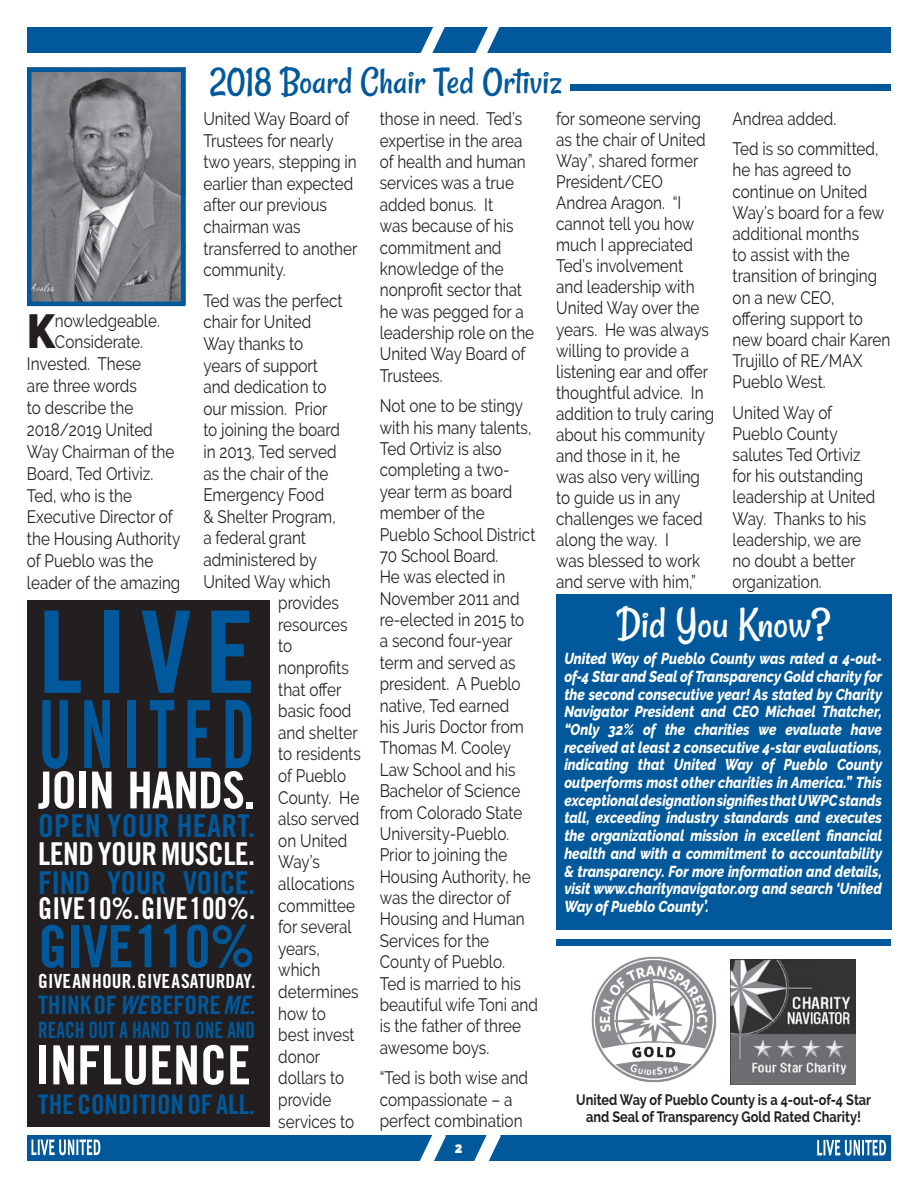
<style>
.page{position:relative;width:918px;height:1188px;background:#fff}
.page>*{position:absolute;margin:0;border:0;box-sizing:border-box;transform-origin:0 0}
.t1{font:114px "Trade Gothic Bold Cond Twenty";color:#01589a}
.t2{font:93.75px "Trade Gothic Bold Cond Twenty";letter-spacing:.12em;color:#01589a;scale:.72 1}
.t3{font:58.5px "Trade Gothic Bold Cond Twenty";letter-spacing:-.015em;color:#01589a}
.t4{font:54px "Trade Gothic Bold Cond Twenty";color:#fff}
.t5{font:51px "Trade Gothic Bold Cond Twenty";letter-spacing:-.02em;color:#fff}
.Text_11pt{font:900 47.55px "Raleway";color:#231f20;scale:.85 1}
.OTHER_UNITED_WAY_FUN{font:45px "Rancho";color:#fff}
.Headline_1{font:39px "Rancho";color:#01589a}
.t6{font:31.5px "Trade Gothic Bold Cond Twenty";letter-spacing:-.005em;color:#01589a}
.t7{font:31.5px "Trade Gothic Bold Cond Twenty";letter-spacing:-.02em;color:#fff}
.t8{font:30px "Trade Gothic Bold Cond Twenty";color:#fff;scale:.94 1}
.t9{font:27px "Trade Gothic Bold Cond Twenty";color:#01589a}
.t10{font:25.5px "Trade Gothic Bold Cond Twenty";letter-spacing:-.01em;color:#01589a}
.t11{font:22.5px "Trade Gothic Bold Cond Twenty";color:#01589a;scale:.86 1}
.t12{font:19.5px "Trade Gothic Bold Cond Twenty";letter-spacing:.01em;color:#fff}
.Text_11pt-2{font:18px/21.5px "Raleway";color:#231f20;scale:.85 1}
.OTHER_UNITED_WAY_FUN-2{font:italic 800 15.75px/17.7px "Raleway";color:#fff;text-align:justify;scale:.85 1}
.OTHER_UNITED_WAY_FUN-3{font:700 15px/17.7px "Raleway";color:#231f20;text-align:center;scale:.85 1}
.t13{font:900 15px "Raleway";color:#fff;scale:.85 1}
.s1{font-family:"Trade Gothic Bold Cond Twenty Obl"}
</style>
<div class="page">
<div style="left:27px;top:1135px;width:864px;height:26px;background:#01589a"></div>
<svg style="left:31px;top:1140px;width:69px;height:15px"></svg>
<svg style="left:817px;top:1140px;width:69px;height:16px"></svg>
<svg style="left:420px;top:1135px;width:26px;height:26px"></svg>
<svg style="left:474px;top:1135px;width:27px;height:26px"></svg>
<div style="left:27px;top:27px;width:864px;height:25px;background:#01589a"></div>
<svg style="left:421px;top:27px;width:24px;height:25px"></svg>
<svg style="left:476px;top:27px;width:24px;height:25px"></svg>
<div style="left:27px;top:600px;width:242px;height:527px;background:#231f20"></div>
<img style="left:32px;top:73px;width:148px;height:228px">
<div style="left:27px;top:68px;width:158px;height:238px;border:4px solid #01589a"></div>
<div style="left:570px;top:85px;width:321px;height:6px;background:#01589a"></div>
<img style="left:731px;top:960px;width:125px;height:125px">
<img style="left:591px;top:957px;width:125px;height:125px">
<div style="left:556px;top:940px;width:335px;height:6px;background:#01589a"></div>
<div style="left:556px;top:594px;width:335px;height:335px;background:#01589a"></div>
<p class="Headline_1" style="left:210px;top:58px;width:354px">2018 Board Chair Ted Ortiviz</p>
<p class="Text_11pt-2" style="left:203px;top:108px;width:183px">United Way Board of<br>Trustees for nearly two years, stepping in earlier than expected after our previous chairman was transferred to another community.</p>
<p class="Text_11pt-2" style="left:203px;top:290px;width:165px">Ted was the perfect</p>
<p class="Text_11pt-2" style="left:203px;top:311px;width:128px">chair for United</p>
<p class="Text_11pt-2" style="left:203px;top:333px;width:119px">Way thanks to</p>
<p class="Text_11pt-2" style="left:203px;top:354px;width:136px">years of support</p>
<p class="Text_11pt-2" style="left:203px;top:376px;width:146px">and dedication to</p>
<p class="Text_11pt-2" style="left:203px;top:398px;width:148px">our mission. Prior</p>
<p class="Text_11pt-2" style="left:203px;top:419px;width:162px">to joining the board</p>
<p class="Text_11pt-2" style="left:203px;top:441px;width:158px">in 2013, Ted served</p>
<p class="Text_11pt-2" style="left:203px;top:462px;width:149px">as the chair of the</p>
<p class="Text_11pt-2" style="left:203px;top:484px;width:144px">Emergency Food</p>
<p class="Text_11pt-2" style="left:203px;top:506px;width:157px">&amp; Shelter Program,</p>
<p class="Text_11pt-2" style="left:203px;top:527px;width:122px">a federal grant</p>
<p class="Text_11pt-2" style="left:203px;top:549px;width:135px">administered by</p>
<p class="Text_11pt-2" style="left:203px;top:570px;width:151px">United Way which</p>
<p class="Text_11pt-2" style="left:278px;top:592px;width:73px">provides</p>
<p class="Text_11pt-2" style="left:278px;top:614px;width:83px">resources</p>
<p class="Text_11pt-2" style="left:278px;top:635px;width:18px">to</p>
<p class="Text_11pt-2" style="left:278px;top:657px;width:85px">nonprofits</p>
<p class="Text_11pt-2" style="left:278px;top:678px;width:76px">that offer</p>
<p class="Text_11pt-2" style="left:278px;top:700px;width:88px">basic food</p>
<p class="Text_11pt-2" style="left:278px;top:722px;width:95px">and shelter</p>
<p class="Text_11pt-2" style="left:278px;top:743px;width:99px">to residents</p>
<p class="Text_11pt-2" style="left:278px;top:765px;width:81px">of Pueblo</p>
<p class="Text_11pt-2" style="left:278px;top:786px;width:97px">County. He</p>
<p class="Text_11pt-2" style="left:278px;top:808px;width:97px">also served</p>
<p class="Text_11pt-2" style="left:278px;top:830px;width:83px">on United</p>
<p class="Text_11pt-2" style="left:278px;top:851px;width:51px">Way’s</p>
<p class="Text_11pt-2" style="left:278px;top:873px;width:91px">allocations</p>
<p class="Text_11pt-2" style="left:278px;top:894px;width:92px">committee</p>
<p class="Text_11pt-2" style="left:278px;top:916px;width:88px">for several</p>
<p class="Text_11pt-2" style="left:278px;top:938px;width:50px">years,</p>
<p class="Text_11pt-2" style="left:278px;top:959px;width:51px">which</p>
<p class="Text_11pt-2" style="left:278px;top:981px;width:96px">determines</p>
<p class="Text_11pt-2" style="left:278px;top:1002px;width:58px">how to</p>
<p class="Text_11pt-2" style="left:278px;top:1024px;width:91px">best invest</p>
<p class="Text_11pt-2" style="left:278px;top:1046px;width:51px">donor</p>
<p class="Text_11pt-2" style="left:278px;top:1067px;width:79px">dollars to</p>
<p class="Text_11pt-2" style="left:278px;top:1089px;width:64px">provide</p>
<p class="Text_11pt-2" style="left:278px;top:1110px;width:91px">services to</p>
<p class="Text_11pt" style="left:27px;top:304px;width:34px">K</p>
<p class="Text_11pt-2" style="left:55px;top:310px;width:125px">nowledgeable.</p>
<p class="Text_11pt-2" style="left:55px;top:331px;width:105px">Considerate.</p>
<p class="Text_11pt-2" style="left:27px;top:353px;width:136px">Invested. These</p>
<p class="Text_11pt-2" style="left:27px;top:375px;width:131px">are three words</p>
<p class="Text_11pt-2" style="left:27px;top:397px;width:127px">to describe the</p>
<p class="Text_11pt-2" style="left:27px;top:419px;width:150px">2018/2019 United</p>
<p class="Text_11pt-2" style="left:27px;top:441px;width:175px">Way Chairman of the</p>
<p class="Text_11pt-2" style="left:27px;top:463px;width:150px">Board, Ted Ortiviz.</p>
<p class="Text_11pt-2" style="left:27px;top:484px;width:125px">Ted, who is the</p>
<p class="Text_11pt-2" style="left:27px;top:506px;width:173px">Executive Director of</p>
<p class="Text_11pt-2" style="left:27px;top:528px;width:182px">the Housing Authority</p>
<p class="Text_11pt-2" style="left:27px;top:550px;width:150px">of Pueblo was the</p>
<p class="Text_11pt-2" style="left:27px;top:572px;width:182px">leader of the amazing</p>
<p class="t1" style="left:38px;top:583px;width:218px">LIVE</p>
<p class="t2" style="left:38px;top:678px;width:303px">UNITED</p>
<p class="t5" style="left:38px;top:759px;width:219px">JOIN HANDS.</p>
<p class="t6" style="left:38px;top:807px;width:219px">OPEN YOUR HEART.</p>
<p class="t7" style="left:38px;top:835px;width:219px">LEND YOUR MUSCLE.</p>
<p class="t6" style="left:38px;top:864px;width:219px">FIND YOUR VOICE.</p>
<p class="t8" style="left:38px;top:890px;width:232px">GIVE 10%. GIVE 100%.</p>
<p class="t3" style="left:38px;top:911px;width:218px">GIVE 110%</p>
<p class="t12" style="left:38px;top:970px;width:219px">GIVE AN HOUR. GIVE A SATURDAY.</p>
<p class="t10" style="left:38px;top:989px;width:219px">THINK OF <span class="s1">WE</span> BEFORE <span class="s1">ME.</span></p>
<p class="t11" style="left:38px;top:1016px;width:254px">REACH OUT A HAND TO ONE AND</p>
<p class="t4" style="left:35px;top:1032px;width:217px">INFLUENCE</p>
<p class="t9" style="left:38px;top:1088px;width:219px">THE CONDITION OF ALL.</p>
<p class="Text_11pt-2" style="left:380px;top:108px;width:183px">those in need. Ted’s expertise in the area of health and human services was a true added bonus. It<br>was because of his commitment and knowledge of the nonprofit sector that he was pegged for a leadership role on the<br>United Way Board of<br>Trustees.</p>
<p class="Text_11pt-2" style="left:380px;top:395px;width:188px">Not one to be stingy with his many talents,<br>Ted Ortiviz is also completing a two&shy;year term as board member of the<br>Pueblo School District<br>70 School Board.<br>He was elected in<br>November 2011 and re-elected in 2015 to<br>a second four-year term and served as president. A Pueblo native, Ted earned<br>his Juris Doctor from<br>Thomas M. Cooley<br>Law School and his<br>Bachelor of Science from Colorado State<br>University-Pueblo.<br>Prior to joining the<br>Housing Authority, he was the director of<br>Housing and Human<br>Services for the<br>County of Pueblo.<br>Ted is married to his beautiful wife Toni and is the father of three awesome boys.</p>
<p class="Text_11pt-2" style="left:380px;top:1067px;width:176px">“Ted is both wise and compassionate – a perfect combination</p>
<p class="t13" style="left:455px;top:1139px;width:10px">2</p>
<p class="Text_11pt-2" style="left:556px;top:108px;width:188px;line-height:21px">for someone serving as the chair of United<br>Way”, shared former<br>President/CEO<br>Andrea Aragon. “I cannot tell you how much I appreciated<br>Ted’s involvement and leadership with<br>United Way over the years. He was always willing to provide a listening ear and offer thoughtful advice. In addition to truly caring about his community and those in it, he<br>was also very willing to guide us in any challenges we faced along the way. I<br>was blessed to work and serve with him,”</p>
<p class="Text_11pt-2" style="left:733px;top:108px;width:124px">Andrea added.</p>
<p class="Text_11pt-2" style="left:733px;top:138px;width:187px">Ted is so committed, he has agreed to continue on United<br>Way’s board for a few additional months<br>to assist with the transition of bringing on a new CEO, offering support to new board chair Karen<br>Trujillo of RE/MAX<br>Pueblo West.</p>
<p class="Text_11pt-2" style="left:733px;top:402px;width:170px">United Way of<br>Pueblo County salutes Ted Ortiviz for his outstanding leadership at United<br>Way. Thanks to his leadership, we are no doubt a better organization.</p>
<p class="OTHER_UNITED_WAY_FUN" style="left:616px;top:597px;width:215px">Did You Know?</p>
<p class="OTHER_UNITED_WAY_FUN-2" style="left:564px;top:650px;width:376px">United Way of Pueblo County was rated a 4-out&shy;of-4 Star and Seal of Transparency Gold charity for the second consecutive year! As stated by Charity Navigator President and CEO Michael Thatcher, “Only 32% of the charities we evaluate have received at least 2 consecutive 4-star evaluations, indicating that United Way of Pueblo County outperforms most other charities in America.” This exceptional designation signifies that UWPC stands tall, exceeding industry standards and executes the organizational mission in excellent financial health and with a commitment to accountability &amp; transparency. For more information and details, visit www.charitynavigator.org and search ‘United Way of Pueblo County’.</p>
<p class="OTHER_UNITED_WAY_FUN-3" style="left:576px;top:1091px;width:349px">United Way of Pueblo County is a 4-out-of-4 Star and Seal of Transparency Gold Rated Charity!</p>
</div>
